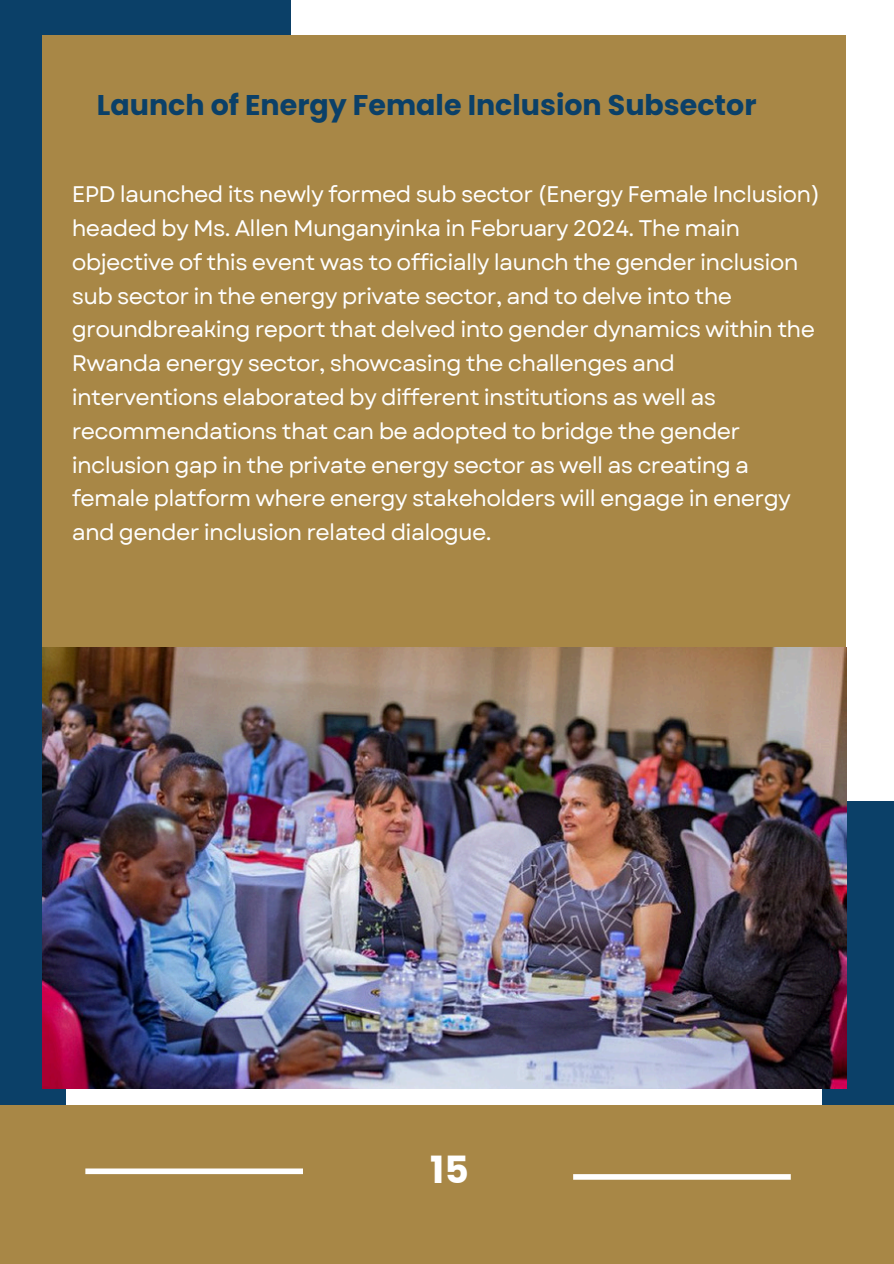
<style>
.page{position:relative;width:894px;height:1264px;background:#fff}
.page>*{position:absolute;margin:0;border:0;box-sizing:border-box;transform-origin:0 0}
.t1{font:700 37.5px "Poppins";color:#fff}
.t2{font:700 28.5px "Poppins";color:#0b4068}
.t3{font:22.5px/33.8px "Garet";letter-spacing:-.03em;color:#fff}
</style>
<div class="page">
<div style="left:0;top:0;width:290px;height:413px;background:#0b4068"></div>
<div style="left:821px;top:801px;width:72px;height:445px;background:#0b4068"></div>
<div style="left:0;top:1104px;width:893px;height:159px;background:#a88746"></div>
<div style="left:0;top:395px;width:66px;height:709px;background:#0b4068"></div>
<img style="left:42px;top:647px;width:804px;height:441px">
<div style="left:43px;top:36px;width:802px;height:611px;background:#a88746"></div>
<div style="left:85px;top:1168px;width:218px;height:6px;background:#fff"></div>
<div style="left:573px;top:1174px;width:217px;height:5px;background:#fff"></div>
<h1 class="t2" style="left:97px;top:85px;width:661px">Launch of Energy Female Inclusion Subsector</h1>
<p class="t3" style="left:72px;top:178px;width:749px">EPD launched its newly formed sub sector (Energy Female Inclusion) headed by Ms. Allen Munganyinka in February 2024. The main objective of this event was to officially launch the gender inclusion sub sector in the energy private sector, and to delve into the groundbreaking report that delved into gender dynamics within the Rwanda energy sector, showcasing the challenges and interventions elaborated by different institutions as well as recommendations that can be adopted to bridge the gender inclusion gap in the private energy sector as well as creating a female platform where energy stakeholders will engage in energy and gender inclusion related dialogue.</p>
<p class="t1" style="left:430px;top:1143px;width:40px">15</p>
</div>
